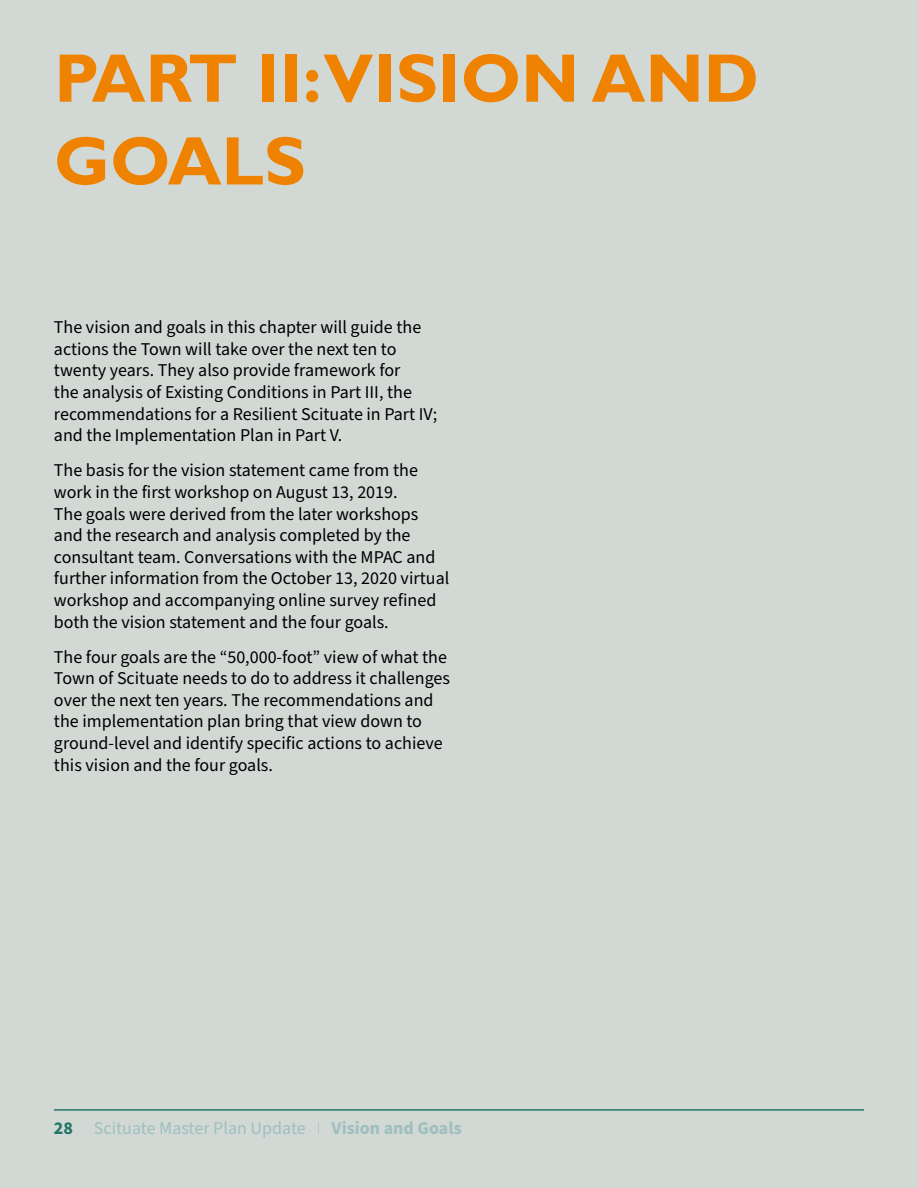
<style>
.page{position:relative;width:918px;height:1188px;background:#d2d9d5}
.page>*{position:absolute;margin:0;border:0;box-sizing:border-box;transform-origin:0 0}
.t1{font:700 69px/82.8px "Gill Sans";color:#ef8200}
.t2{font:18px/21.6px "Source Sans Pro";color:#000}
.t3{font:18px "Source Sans Pro";color:#9fbfbf}
.s1{font-weight:700;color:#227567}
.s2{font-weight:200}
.s3{font-weight:700}
</style>
<div class="page">
<hr style="left:54px;top:1109px;width:810px;height:2px;background:#227567">
<h1 class="t1" style="left:54px;top:43px;width:707px">PART II:VISION AND<br>GOALS</h1>
<p class="t2" style="left:54px;top:318px;width:385px">The vision and goals in this chapter will guide the actions the Town will take over the next ten to twenty years. They also provide framework for<br>the analysis of Existing Conditions in Part III, the recommendations for a Resilient Scituate in Part IV; and the Implementation Plan in Part V.</p>
<p class="t2" style="left:54px;top:461px;width:397px">The basis for the vision statement came from the work in the first workshop on August 13, 2019.<br>The goals were derived from the later workshops and the research and analysis completed by the consultant team. Conversations with the MPAC and further information from the October 13, 2020 virtual workshop and accompanying online survey refined both the vision statement and the four goals.</p>
<p class="t2" style="left:54px;top:647px;width:397px">The four goals are the “50,000-foot” view of what the Town of Scituate needs to do to address it challenges over the next ten years. The recommendations and the implementation plan bring that view down to ground-level and identify specific actions to achieve this vision and the four goals.</p>
<p class="t3" style="left:54px;top:1120px;width:409px"><span class="s1">28</span> Scituate Master Plan Update <span class="s2">I</span> <span class="s3">Vision and Goals</span></p>
</div>
